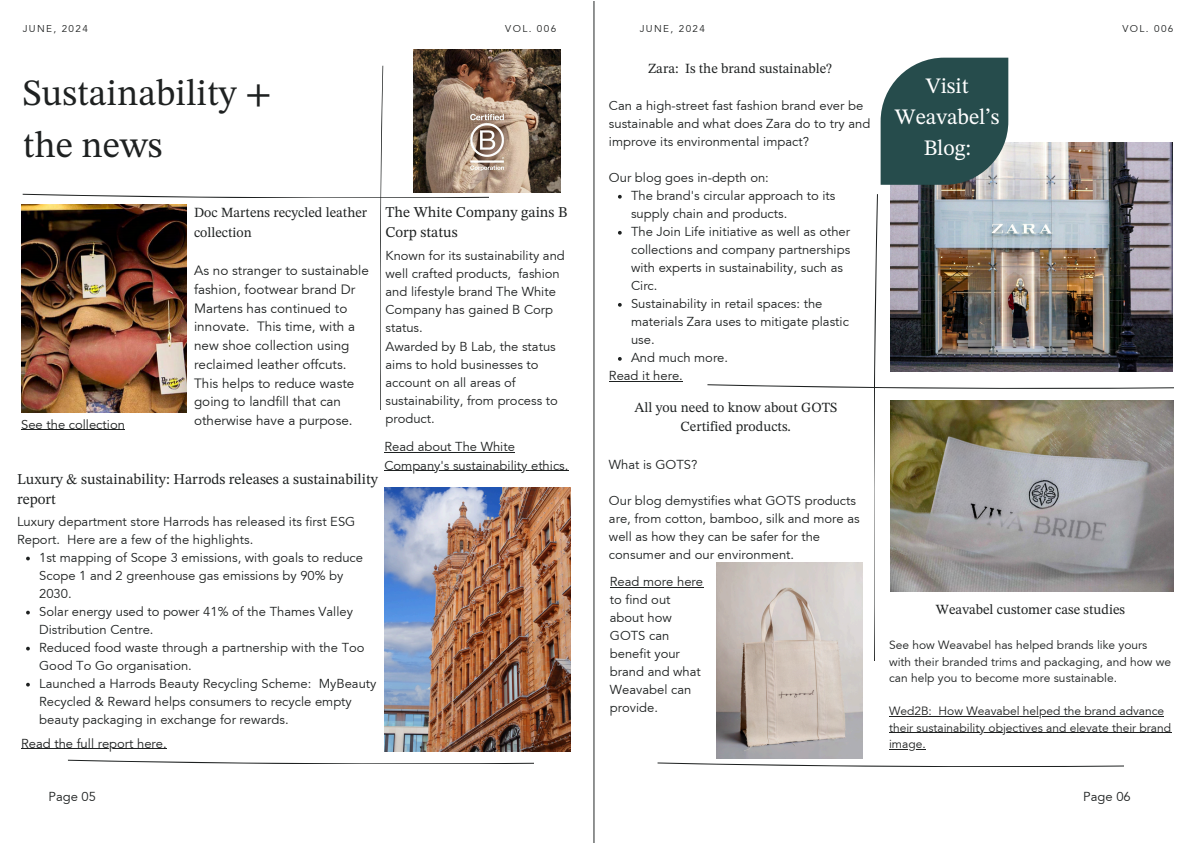
<style>
.page{position:relative;width:1191px;height:843px;background:#fff}
.page>*{position:absolute;margin:0;border:0;box-sizing:border-box;transform-origin:0 0}
.t1{font:37px/51.8px "STIX Two Text";color:#1e2121}
.t2{font:22px/30.8px "STIX Two Text";color:#fff;text-align:center}
.t3{font:15px/20.2px "STIX Two Text";color:#1e2121}
.t4{font:14px/19.5px "STIX Two Text";color:#1e2121}
.t5{font:13.5px/18.7px "Avenir";color:#1e2121}
.t6{font:13px/18px "Avenir";color:#1e2121}
.t7{font:12px/16.5px "Avenir";color:#1e2121}
.t8{font:12px "Avenir";color:#1f2121}
.t9{font:9.9px "Avenir";letter-spacing:.14em;color:#1f2121}
</style>
<div class="page">
<img style="left:716px;top:660px;width:146px;height:97px">
<img style="left:890px;top:143px;width:281px;height:51px">
<svg style="left:68px;top:759px;width:466px;height:4px"></svg>
<svg style="left:23px;top:66px;width:465px;height:343px"></svg>
<img style="left:707px;top:194px;width:466px;height:466px">
<svg style="left:657px;top:762px;width:466px;height:4px"></svg>
<svg style="left:594px;top:2px;width:1px;height:840px"></svg>
<img style="left:21px;top:204px;width:165px;height:208px">
<svg style="left:880px;top:58px;width:128px;height:127px;background:#3d5e5e"></svg>
<img style="left:384px;top:487px;width:186px;height:264px">
<img style="left:414px;top:50px;width:146px;height:142px">
<hr style="left:21px;top:429px;width:104px;height:1px;background:#1e2121">
<hr style="left:609px;top:381px;width:73px;height:1px;background:#1e2121">
<hr style="left:384px;top:452px;width:131px;height:1px;background:#1e2121">
<hr style="left:384px;top:470px;width:175px;height:1px;background:#1e2121">
<hr style="left:888px;top:715px;width:43px;height:1px;background:#1f2121">
<hr style="left:938px;top:715px;width:225px;height:1px;background:#1f2121">
<hr style="left:888px;top:732px;width:282px;height:1px;background:#1f2121">
<hr style="left:888px;top:748px;width:37px;height:1px;background:#1f2121">
<svg style="left:26px;top:556px;width:4px;height:4px"></svg>
<svg style="left:26px;top:610px;width:4px;height:4px"></svg>
<svg style="left:26px;top:646px;width:4px;height:4px"></svg>
<svg style="left:26px;top:682px;width:4px;height:4px"></svg>
<hr style="left:21px;top:748px;width:146px;height:1px;background:#1e2121">
<hr style="left:610px;top:587px;width:93px;height:1px;background:#1e2121">
<h4 class="t9" style="left:23px;top:23px;width:67px">JUNE, 2024</h4>
<h3 class="t9" style="left:505px;top:23px;width:53px">VOL. 006</h3>
<p class="t9" style="left:639px;top:23px;width:67px">JUNE, 2024</p>
<p class="t9" style="left:1122px;top:23px;width:53px">VOL. 006</p>
<p class="t1" style="left:23px;top:69px;width:251px">Sustainability + the news</p>
<p class="t6" style="left:21px;top:415px;width:105px">See the collection</p>
<h4 class="t4" style="left:194px;top:204px;width:175px">Doc Martens recycled leather collection</h4>
<h4 class="t5" style="left:194px;top:261px;width:176px">As no stranger to sustainable fashion, footwear brand Dr<br>Martens has continued to innovate. This time, with a new shoe collection using reclaimed leather offcuts.<br>This helps to reduce waste going to landfill that can otherwise have a purpose.</h4>
<h3 class="t3" style="left:385px;top:202px;width:183px">The White Company gains B<br>Corp status</h3>
<h4 class="t6" style="left:385px;top:247px;width:181px">Known for its sustainability and well crafted products, fashion and lifestyle brand The White<br>Company has gained B Corp status.<br>Awarded by B Lab, the status aims to hold businesses to account on all areas of sustainability, from process to product.</h4>
<h3 class="t6" style="left:384px;top:438px;width:132px">Read about The White</h3>
<h3 class="t6" style="left:384px;top:456px;width:185px">Company's sustainability ethics.</h3>
<p class="t3" style="left:17px;top:469px;width:362px">Luxury &amp; sustainability: Harrods releases a sustainability report</p>
<p class="t6" style="left:17px;top:512px;width:340px">Luxury department store Harrods has released its first ESG<br>Report. Here are a few of the highlights.</p>
<h3 class="t6" style="left:39px;top:548px;width:325px">1st mapping of Scope 3 emissions, with goals to reduce<br>Scope 1 and 2 greenhouse gas emissions by 90% by<br>2030.</h3>
<h4 class="t6" style="left:39px;top:602px;width:315px">Solar energy used to power 41% of the Thames Valley<br>Distribution Centre.</h4>
<p class="t6" style="left:39px;top:638px;width:327px">Reduced food waste through a partnership with the Too<br>Good To Go organisation.</p>
<p class="t6" style="left:39px;top:674px;width:339px">Launched a Harrods Beauty Recycling Scheme: MyBeauty<br>Recycled &amp; Reward helps consumers to recycle empty beauty packaging in exchange for rewards.</p>
<h4 class="t6" style="left:21px;top:734px;width:147px">Read the full report here.</h4>
<p class="t4" style="left:648px;top:59px;width:185px">Zara: Is the brand sustainable?</p>
<p class="t6" style="left:609px;top:97px;width:263px">Can a high-street fast fashion brand ever be sustainable and what does Zara do to try and improve its environmental impact?</p>
<p class="t6" style="left:609px;top:169px;width:161px">Our blog goes in-depth on:</p>
<h4 class="t6" style="left:631px;top:187px;width:206px">The brand's circular approach to its supply chain and products.</h4>
<p class="t6" style="left:631px;top:223px;width:221px">The Join Life initiative as well as other collections and company partnerships with experts in sustainability, such as<br>Circ.</p>
<h1 class="t6" style="left:631px;top:295px;width:219px">Sustainability in retail spaces: the materials Zara uses to mitigate plastic use.</h1>
<p class="t6" style="left:631px;top:349px;width:99px">And much more.</p>
<p class="t6" style="left:609px;top:367px;width:75px">Read it here.</p>
<h3 class="t4" style="left:634px;top:398px;width:204px;text-align:center">All you need to know about GOTS<br>Certified products.</h3>
<h4 class="t6" style="left:609px;top:455px;width:90px">What is GOTS?</h4>
<p class="t6" style="left:609px;top:491px;width:252px">Our blog demystifies what GOTS products are, from cotton, bamboo, silk and more as well as how they can be safer for the consumer and our environment.</p>
<h4 class="t6" style="left:610px;top:573px;width:95px">Read more here to find out about how<br>GOTS can benefit your brand and what<br>Weavabel can provide.</h4>
<p class="t2" style="left:894px;top:72px;width:106px">Visit<br>Weavabel’s<br>Blog:</p>
<p class="t4" style="left:935px;top:600px;width:191px">Weavabel customer case studies</p>
<h2 class="t7" style="left:888px;top:637px;width:283px">See how Weavabel has helped brands like yours with their branded trims and packaging, and how we can help you to become more sustainable.</h2>
<h3 class="t8" style="left:888px;top:704px;width:44px">Wed2B:</h3>
<h4 class="t8" style="left:938px;top:704px;width:227px">How Weavabel helped the brand advance</h4>
<h4 class="t8" style="left:888px;top:720px;width:283px">their sustainability objectives and elevate their brand</h4>
<h4 class="t8" style="left:888px;top:737px;width:38px">image.</h4>
<p class="t6" style="left:49px;top:787px;width:49px">Page 05</p>
<p class="t6" style="left:1083px;top:787px;width:49px">Page 06</p>
</div>
